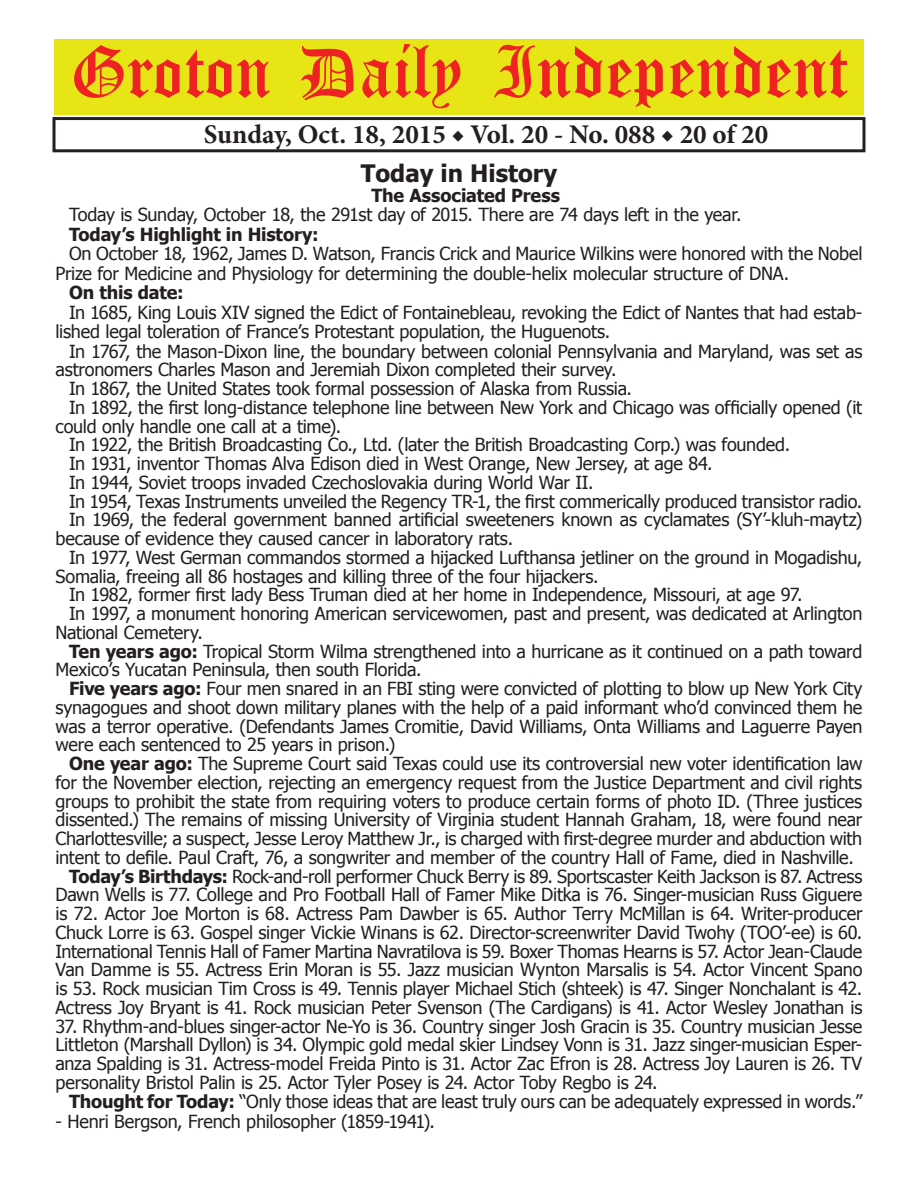
<style>
.page{position:relative;width:918px;height:1188px;background:#fff}
.page>*{position:absolute;margin:0;border:0;box-sizing:border-box;transform-origin:0 0}
.t1{font:54px "Old English Five";color:#ee2123}
.t2{font:700 27px "Minion Pro";color:#231f20}
.t3{font:700 24px "Tahoma";color:#231f20}
.t4{font:18px/18.8px "Tahoma";letter-spacing:-.015em;color:#231f20}
.t5{font:700 18px "Tahoma";letter-spacing:-.01em;color:#231f20}
.s1{font-weight:700}
</style>
<div class="page">
<div style="left:52px;top:117px;width:814px;height:35px;border:3px solid #231f20"></div>
<div style="left:54px;top:40px;width:810px;height:75px;background:#e7e515"></div>
<h1 class="t1" style="left:70px;top:47px;width:779px">Groton Daily Independent</h1>
<h2 class="t2" style="left:204px;top:116px;width:566px">Sunday, Oct. 18, 2015 ◆ Vol. 20 - No. 088 ◆ 20 of 20</h2>
<h3 class="t3" style="left:361px;top:157px;width:198px">Today in History</h3>
<p class="t5" style="left:371px;top:182px;width:190px">The Associated Press</p>
<p class="t4" style="left:69px;top:204px;width:674px">Today is Sunday, October 18, the 291st day of 2015. There are 74 days left in the year.</p>
<p class="t5" style="left:69px;top:221px;width:251px">Today’s Highlight in History:</p>
<p class="t4" style="left:56px;top:243px;width:808px;line-height:19.5px;text-indent:14px">On October 18, 1962, James D. Watson, Francis Crick and Maurice Wilkins were honored with the Nobel<br>Prize for Medicine and Physiology for determining the double-helix molecular structure of DNA.</p>
<p class="t5" style="left:69px;top:280px;width:116px">On this date:</p>
<p class="t4" style="left:56px;top:301px;width:808px;line-height:19.5px;text-indent:14px">In 1685, King Louis XIV signed the Edict of Fontainebleau, revoking the Edict of Nantes that had estab&shy;lished legal toleration of France’s Protestant population, the Huguenots.</p>
<p class="t4" style="left:69px;top:341px;width:795px">In 1767, the Mason-Dixon line, the boundary between colonial Pennsylvania and Maryland, was set as</p>
<p class="t4" style="left:56px;top:360px;width:563px">astronomers Charles Mason and Jeremiah Dixon completed their survey.</p>
<p class="t4" style="left:69px;top:378px;width:565px">In 1867, the United States took formal possession of Alaska from Russia.</p>
<p class="t4" style="left:69px;top:397px;width:795px">In 1892, the first long-distance telephone line between New York and Chicago was officially opened (it</p>
<p class="t4" style="left:56px;top:416px;width:287px">could only handle one call at a time).</p>
<p class="t4" style="left:69px;top:435px;width:723px">In 1922, the British Broadcasting Co., Ltd. (later the British Broadcasting Corp.) was founded.</p>
<p class="t4" style="left:69px;top:453px;width:645px">In 1931, inventor Thomas Alva Edison died in West Orange, New Jersey, at age 84.</p>
<p class="t4" style="left:69px;top:472px;width:526px">In 1944, Soviet troops invaded Czechoslovakia during World War II.</p>
<p class="t4" style="left:69px;top:491px;width:795px">In 1954, Texas Instruments unveiled the Regency TR-1, the first commerically produced transistor radio.</p>
<p class="t4" style="left:69px;top:510px;width:795px">In 1969, the federal government banned artificial sweeteners known as cyclamates (SY’-kluh-maytz)</p>
<p class="t4" style="left:56px;top:528px;width:459px">because of evidence they caused cancer in laboratory rats.</p>
<p class="t4" style="left:69px;top:547px;width:795px">In 1977, West German commandos stormed a hijacked Lufthansa jetliner on the ground in Mogadishu,</p>
<p class="t4" style="left:56px;top:566px;width:545px">Somalia, freeing all 86 hostages and killing three of the four hijackers.</p>
<p class="t4" style="left:69px;top:585px;width:735px">In 1982, former first lady Bess Truman died at her home in Independence, Missouri, at age 97.</p>
<p class="t4" style="left:69px;top:603px;width:795px">In 1997, a monument honoring American servicewomen, past and present, was dedicated at Arlington</p>
<p class="t4" style="left:56px;top:622px;width:149px">National Cemetery.</p>
<p class="t4" style="left:69px;top:641px;width:795px"><span class="s1">Ten years ago:</span> Tropical Storm Wilma strengthened into a hurricane as it continued on a path toward</p>
<p class="t4" style="left:56px;top:660px;width:367px">Mexico’s Yucatan Peninsula, then south Florida.</p>
<p class="t4" style="left:69px;top:678px;width:795px"><span class="s1">Five years ago:</span> Four men snared in an FBI sting were convicted of plotting to blow up New York City</p>
<p class="t4" style="left:56px;top:697px;width:808px">synagogues and shoot down military planes with the help of a paid informant who’d convinced them he</p>
<p class="t4" style="left:56px;top:716px;width:808px">was a terror operative. (Defendants James Cromitie, David Williams, Onta Williams and Laguerre Payen</p>
<p class="t4" style="left:56px;top:735px;width:341px">were each sentenced to 25 years in prison.)</p>
<p class="t4" style="left:69px;top:753px;width:795px"><span class="s1">One year ago:</span> The Supreme Court said Texas could use its controversial new voter identification law</p>
<p class="t4" style="left:56px;top:772px;width:808px">for the November election, rejecting an emergency request from the Justice Department and civil rights</p>
<p class="t4" style="left:56px;top:791px;width:808px">groups to prohibit the state from requiring voters to produce certain forms of photo ID. (Three justices</p>
<p class="t4" style="left:56px;top:810px;width:808px">dissented.) The remains of missing University of Virginia student Hannah Graham, 18, were found near</p>
<p class="t4" style="left:56px;top:828px;width:808px">Charlottesville; a suspect, Jesse Leroy Matthew Jr., is charged with first-degree murder and abduction with</p>
<p class="t4" style="left:56px;top:847px;width:800px">intent to defile. Paul Craft, 76, a songwriter and member of the country Hall of Fame, died in Nashville.</p>
<p class="t4" style="left:69px;top:866px;width:795px"><span class="s1">Today’s Birthdays:</span> Rock-and-roll performer Chuck Berry is 89. Sportscaster Keith Jackson is 87. Actress</p>
<p class="t4" style="left:56px;top:885px;width:808px">Dawn Wells is 77. College and Pro Football Hall of Famer Mike Ditka is 76. Singer-musician Russ Giguere</p>
<p class="t4" style="left:56px;top:903px;width:809px">is 72. Actor Joe Morton is 68. Actress Pam Dawber is 65. Author Terry McMillan is 64. Writer-producer</p>
<p class="t4" style="left:56px;top:922px;width:808px">Chuck Lorre is 63. Gospel singer Vickie Winans is 62. Director-screenwriter David Twohy (TOO’-ee) is 60.</p>
<p class="t4" style="left:56px;top:941px;width:808px">International Tennis Hall of Famer Martina Navratilova is 59. Boxer Thomas Hearns is 57. Actor Jean-Claude</p>
<p class="t4" style="left:56px;top:960px;width:809px">Van Damme is 55. Actress Erin Moran is 55. Jazz musician Wynton Marsalis is 54. Actor Vincent Spano</p>
<p class="t4" style="left:56px;top:978px;width:808px">is 53. Rock musician Tim Cross is 49. Tennis player Michael Stich (shteek) is 47. Singer Nonchalant is 42.</p>
<p class="t4" style="left:56px;top:997px;width:808px">Actress Joy Bryant is 41. Rock musician Peter Svenson (The Cardigans) is 41. Actor Wesley Jonathan is</p>
<p class="t4" style="left:56px;top:1016px;width:808px;text-align:justify">37. Rhythm-and-blues singer-actor Ne-Yo is 36. Country singer Josh Gracin is 35. Country musician Jesse Littleton (Marshall Dyllon) is 34. Olympic gold medal skier Lindsey Vonn is 31. Jazz singer-musician Esper&shy;anza Spalding is 31. Actress-model Freida Pinto is 31. Actor Zac Efron is 28. Actress Joy Lauren is 26. TV personality Bristol Palin is 25. Actor Tyler Posey is 24. Actor Toby Regbo is 24.</p>
<p class="t4" style="left:69px;top:1092px;width:795px"><span class="s1">Thought for Today:</span> “Only those ideas that are least truly ours can be adequately expressed in words.”</p>
<p class="t4" style="left:56px;top:1111px;width:381px">- Henri Bergson, French philosopher (1859-1941).</p>
</div>
